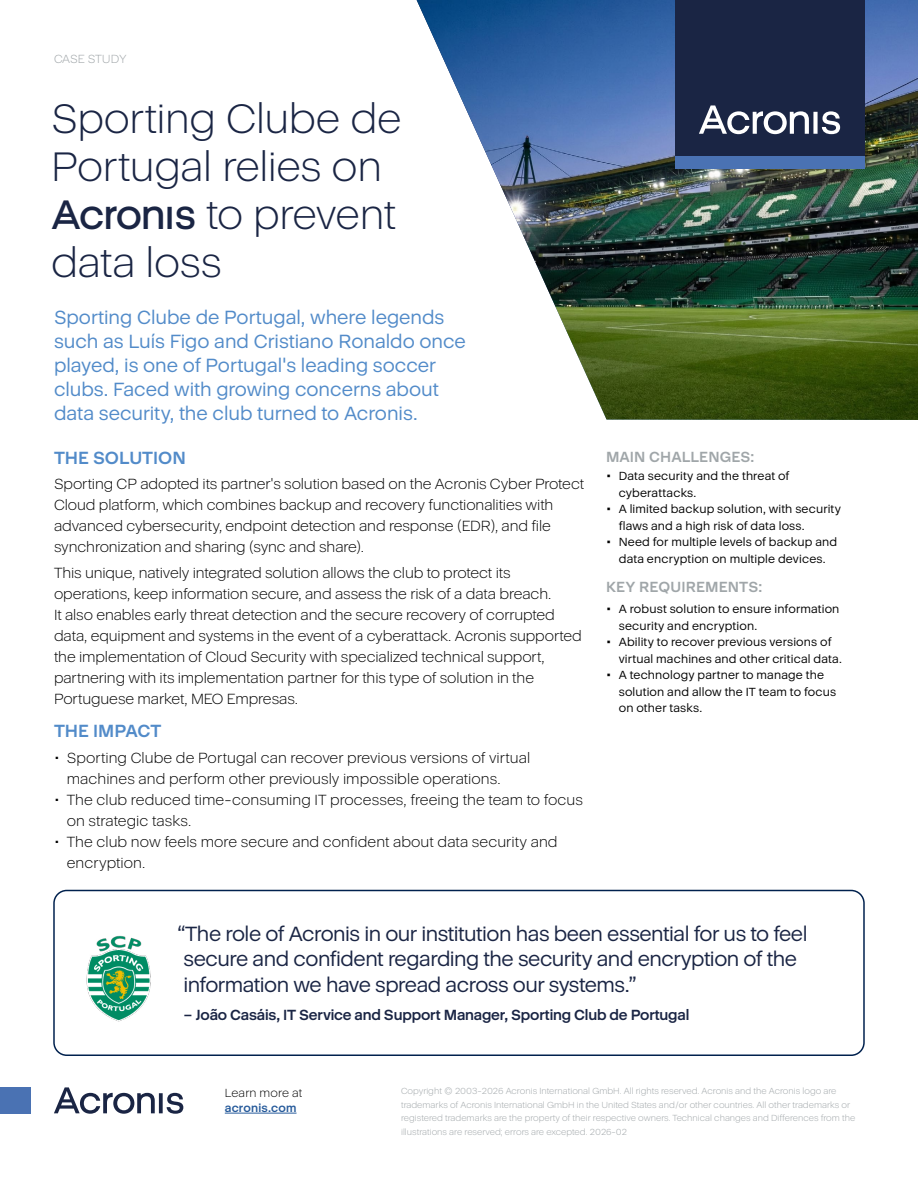
<style>
.page{position:relative;width:918px;height:1188px;background:#fff}
.page>*{position:absolute;margin:0;border:0;box-sizing:border-box;transform-origin:0 0}
.t1{font:300 42px/48px "Acronis Cyber";letter-spacing:-.01em;color:#1a2544}
.t2{font:21px/25.5px "Acronis Cyber";letter-spacing:-.025em;color:#1a2544}
.t3{font:19.5px/24px "Acronis Cyber";letter-spacing:-.005em;color:#528bc9}
.t4{font:700 18px "Acronis Cyber";color:#528bc9}
.t5{font:300 15px/21px "Acronis Cyber";letter-spacing:-.005em;color:#000}
.t6{font:700 15px "Acronis Cyber";letter-spacing:-.01em;color:#1a2544}
.t7{font:700 15px "Acronis Cyber";letter-spacing:.005em;color:#a0a6a9}
.t8{font:12px/16.5px "Acronis Cyber";letter-spacing:.015em;color:#000}
.t9{font:300 12px "Acronis Cyber";letter-spacing:.01em;color:#000}
.t10{font:700 12px "Acronis Cyber";letter-spacing:.015em;color:#275b9b}
.t11{font:300 12px "Acronis Cyber";letter-spacing:-.01em;color:#a0a6a9}
.t12{font:300 9px/13.5px "Acronis Cyber";color:#a0a6a9}
</style>
<div class="page">
<img style="left:417px;top:0;width:501px;height:420px">
<div style="left:675px;top:0;width:189px;height:156px;background:#1a2544"></div>
<div style="left:675px;top:156px;width:189px;height:13px;background:#4a72b3"></div>
<svg style="left:699px;top:105px;width:141px;height:29px"></svg>
<hr style="left:225px;top:1113px;width:72px;height:1px;background:#275b9b">
<div style="left:0;top:1087px;width:30px;height:27px;background:#4a72b3"></div>
<svg style="left:54px;top:1087px;width:129px;height:27px"></svg>
<div style="left:53px;top:890px;width:812px;height:166px;border:2px solid #00214e;border-radius:13px"></div>
<img style="left:86px;top:935px;width:65px;height:87px">
<p class="t11" style="left:54px;top:52px;width:74px">CASE STUDY</p>
<h1 class="t1" style="left:51px;top:94px;width:352px">Sporting Clube de<br>Portugal relies on ጷ to prevent data loss</h1>
<h3 class="t3" style="left:54px;top:305px;width:414px">Sporting Clube de Portugal, where legends such as Luís Figo and Cristiano Ronaldo once played, is one of Portugal's leading soccer clubs. Faced with growing concerns about data security, the club turned to Acronis.</h3>
<p class="t4" style="left:54px;top:447px;width:133px">THE SOLUTION</p>
<p class="t5" style="left:54px;top:474px;width:532px">Sporting CP adopted its partner's solution based on the Acronis Cyber Protect Cloud platform, which combines backup and recovery functionalities with advanced cybersecurity, endpoint detection and response (EDR), and file synchronization and sharing (sync and share).</p>
<p class="t5" style="left:54px;top:562px;width:530px">This unique, natively integrated solution allows the club to protect its operations, keep information secure, and assess the risk of a data breach.<br>It also enables early threat detection and the secure recovery of corrupted data, equipment and systems in the event of a cyberattack. Acronis supported the implementation of Cloud Security with specialized technical support, partnering with its implementation partner for this type of solution in the Portuguese market, MEO Empresas.</p>
<p class="t4" style="left:54px;top:720px;width:109px">THE IMPACT</p>
<p class="t5" style="left:67px;top:747px;width:465px;text-indent:-13px">• Sporting Clube de Portugal can recover previous versions of virtual machines and perform other previously impossible operations.</p>
<p class="t5" style="left:67px;top:789px;width:518px;text-indent:-13px">• The club reduced time-consuming IT processes, freeing the team to focus on strategic tasks.</p>
<p class="t5" style="left:67px;top:831px;width:492px;text-indent:-13px">• The club now feels more secure and confident about data security and encryption.</p>
<p class="t7" style="left:606px;top:448px;width:150px">MAIN CHALLENGES:</p>
<p class="t8" style="left:619px;top:468px;width:172px;text-indent:-13px">• Data security and the threat of cyberattacks.</p>
<p class="t8" style="left:619px;top:501px;width:224px;text-indent:-13px">• A limited backup solution, with security flaws and a high risk of data loss.</p>
<p class="t8" style="left:606px;top:534px;width:233px;text-align:center">• Need for multiple levels of backup and data encryption on multiple devices.</p>
<p class="t7" style="left:606px;top:578px;width:158px">KEY REQUIREMENTS:</p>
<p class="t8" style="left:619px;top:601px;width:222px;text-indent:-13px">• A robust solution to ensure information security and encryption.</p>
<p class="t8" style="left:619px;top:634px;width:225px;text-indent:-13px">• Ability to recover previous versions of virtual machines and other critical data.</p>
<p class="t8" style="left:619px;top:667px;width:219px;text-indent:-13px">• A technology partner to manage the solution and allow the IT team to focus on other tasks.</p>
<h2 class="t2" style="left:184px;top:921px;width:625px;text-indent:-7px">“The role of Acronis in our institution has been essential for us to feel secure and confident regarding the security and encryption of the information we have spread across our systems.”</h2>
<p class="t6" style="left:183px;top:1006px;width:508px">– João Casáis, IT Service and Support Manager, Sporting Club de Portugal</p>
<p class="t9" style="left:225px;top:1085px;width:79px">Learn more at</p>
<p class="t10" style="left:225px;top:1100px;width:73px">acronis.com</p>
<p class="t12" style="left:401px;top:1084px;width:456px">Copyright © 2003-2026 Acronis International GmbH. All rights reserved. Acronis and the Acronis logo are trademarks of Acronis International GmbH in the United States and/or other countries. All other trademarks or registered trademarks are the property of their respective owners. Technical changes and Differences from the illustrations are reserved; errors are excepted. 2026-02</p>
</div>
